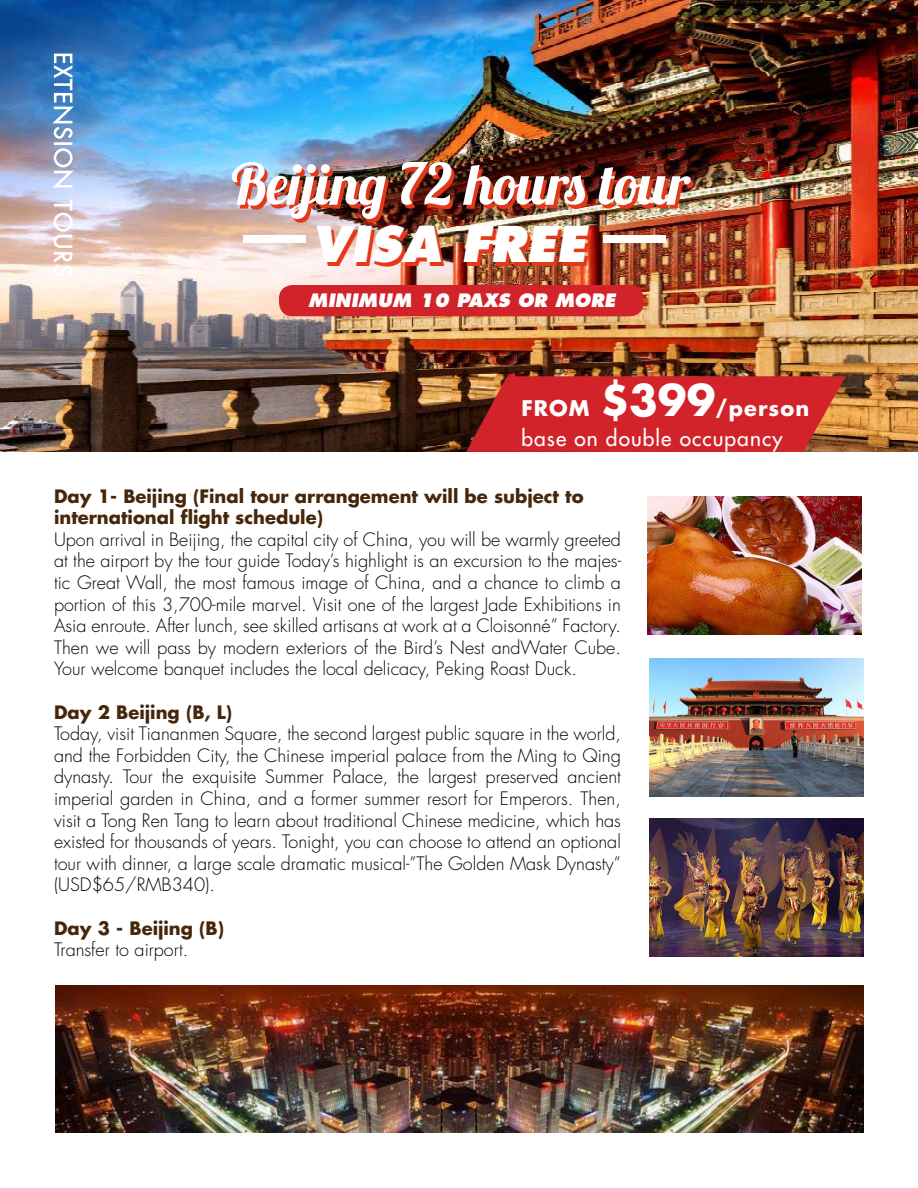
<style>
.page{position:relative;width:918px;height:1188px;background:#fff}
.page>*{position:absolute;margin:0;border:0;box-sizing:border-box;transform-origin:0 0}
.t1{font:57px "Lobster 1.3";color:#fff}
.t2{font:italic 800 48px "Futura";color:#fff}
.t3{font:21px/30px "Futura";letter-spacing:.05em;color:#fff}
.t4{font:300 18px/21.6px "Futura";color:#000;text-align:justify}
.t5{font:700 18px/21.6px "Futura";color:#46270b}
.t6{font:italic 800 18px "Futura";color:#fff}
.s1{font-weight:700}
.s2{font-weight:700;font-size:42px}
</style>
<div class="page">
<img style="left:0;top:0;width:918px;height:451px">
<svg style="left:466px;top:376px;width:380px;height:76px;background:#ca2a2a"></svg>
<svg style="left:50px;top:53px;width:26px;height:87px"></svg>
<div style="left:54px;top:142px;width:18px;height:3px;border:2px solid #fff"></div>
<svg style="left:50px;top:148px;width:26px;height:40px"></svg>
<svg style="left:53px;top:199px;width:21px;height:78px"></svg>
<div style="left:279px;top:285px;width:365px;height:31px;background:#d2232a;border-radius:13px"></div>
<img style="left:55px;top:986px;width:809px;height:146px">
<img style="left:647px;top:496px;width:214px;height:138px">
<img style="left:649px;top:658px;width:214px;height:138px">
<img style="left:649px;top:819px;width:214px;height:138px">
<div style="left:243px;top:235px;width:63px;height:8px;background:#fff"></div>
<div style="left:603px;top:235px;width:63px;height:8px;background:#fff"></div>
<h1 class="t1" style="left:231px;top:148px;width:461px">Beijing 72 hours tour</h1>
<h2 class="t2" style="left:311px;top:215px;width:276px">VISA FREE</h2>
<p class="t6" style="left:308px;top:289px;width:309px">MINIMUM 10 PAXS OR MORE</p>
<p class="t3" style="left:521px;top:393px;width:289px"><span class="s1">FROM</span> <span class="s2">$399</span><span class="s1">/person </span>base on double occupancy</p>
<p class="t5" style="left:54px;top:485px;width:531px">Day 1- Beijing (Final tour arrangement will be subject to international flight schedule)</p>
<p class="t4" style="left:54px;top:529px;width:569px">Upon arrival in Beijing, the capital city of China, you will be warmly greeted at the airport by the tour guide Today’s highlight is an excursion to the majes&shy;tic Great Wall, the most famous image of China, and a chance to climb a portion of this 3,700-mile marvel. Visit one of the largest Jade Exhibitions in Asia enroute. After lunch, see skilled artisans at work at a Cloisonné” Factory.<br>Then we will pass by modern exteriors of the Bird’s Nest andWater Cube.<br>Your welcome banquet includes the local delicacy, Peking Roast Duck.</p>
<p class="t5" style="left:54px;top:701px;width:180px">Day 2 Beijing (B, L)</p>
<p class="t4" style="left:54px;top:723px;width:569px">Today, visit Tiananmen Square, the second largest public square in the world, and the Forbidden City, the Chinese imperial palace from the Ming to Qing dynasty. Tour the exquisite Summer Palace, the largest preserved ancient imperial garden in China, and a former summer resort for Emperors. Then, visit a Tong Ren Tang to learn about traditional Chinese medicine, which has existed for thousands of years. Tonight, you can choose to attend an optional tour with dinner, a large scale dramatic musical-”The Golden Mask Dynasty” (USD$65/RMB340).</p>
<p class="t5" style="left:54px;top:917px;width:172px">Day 3 - Beijing (B)</p>
<p class="t4" style="left:54px;top:939px;width:136px">Transfer to airport.</p>
</div>
